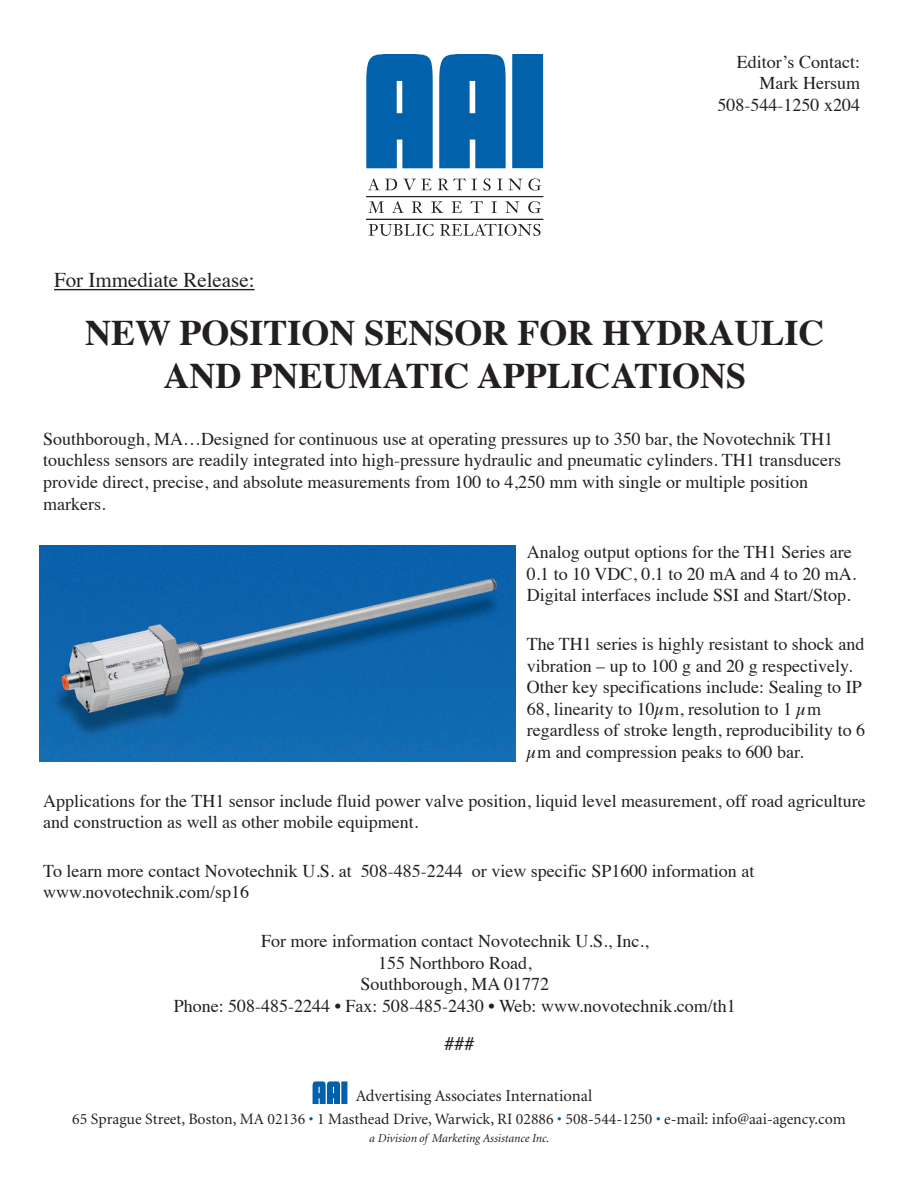
<style>
.page{position:relative;width:918px;height:1188px;background:#fff}
.page>*{position:absolute;margin:0;border:0;box-sizing:border-box;transform-origin:0 0}
.t1{font:700 36px/43.2px "Times";color:#231f20;text-align:center}
.t2{font:21px "Times";color:#231f20}
.t3{font:18px/21.6px "Times";color:#231f20}
.t4{font:18px "Helvetica";color:#231f20}
.t5{font:16.5px "Minion";color:#231f20}
.t6{font:15.75px "Minion";color:#231f20}
.t7{font:italic 12px "Minion";color:#231f20}
.s1{color:#0157a8}
</style>
<div class="page">
<hr style="left:54px;top:289px;width:201px;height:1px;background:#231f20">
<svg style="left:366px;top:54px;width:177px;height:114px;background:#1f73b4"></svg>
<svg style="left:368px;top:178px;width:29px;height:12px"></svg>
<svg style="left:403px;top:179px;width:29px;height:12px"></svg>
<svg style="left:438px;top:178px;width:39px;height:12px"></svg>
<svg style="left:483px;top:179px;width:8px;height:11px"></svg>
<svg style="left:497px;top:179px;width:25px;height:11px"></svg>
<svg style="left:528px;top:179px;width:13px;height:11px"></svg>
<svg style="left:368px;top:201px;width:16px;height:12px"></svg>
<svg style="left:392px;top:201px;width:12px;height:12px"></svg>
<svg style="left:412px;top:201px;width:11px;height:12px"></svg>
<svg style="left:431px;top:201px;width:13px;height:12px"></svg>
<svg style="left:452px;top:201px;width:10px;height:12px"></svg>
<svg style="left:470px;top:201px;width:13px;height:12px"></svg>
<svg style="left:491px;top:201px;width:6px;height:12px"></svg>
<svg style="left:505px;top:201px;width:14px;height:12px"></svg>
<svg style="left:528px;top:201px;width:13px;height:12px"></svg>
<svg style="left:369px;top:224px;width:65px;height:12px"></svg>
<svg style="left:440px;top:224px;width:100px;height:12px"></svg>
<hr style="left:366px;top:196px;width:177px;height:1px;background:#231f20">
<hr style="left:366px;top:219px;width:177px;height:1px;background:#231f20">
<svg style="left:312px;top:1081px;width:36px;height:23px"></svg>
<svg style="left:313px;top:1081px;width:34px;height:23px"></svg>
<img style="left:40px;top:545px;width:476px;height:217px">
<p class="t2" style="left:54px;top:272px;width:202px">For Immediate Release:</p>
<p class="t3" style="left:718px;top:52px;width:144px;text-align:right">Editor’s Contact:<br>Mark Hersum<br>508-544-1250 x204</p>
<h1 class="t1" style="left:85px;top:314px;width:741px">NEW POSITION SENSOR FOR HYDRAULIC<br>AND PNEUMATIC APPLICATIONS</h1>
<p class="t3" style="left:43px;top:429px;width:799px">Southborough, MA…Designed for continuous use at operating pressures up to 350 bar, the Novotechnik TH1 touchless sensors are readily integrated into high-pressure hydraulic and pneumatic cylinders. TH1 transducers provide direct, precise, and absolute measurements from 100 to 4,250 mm with single or multiple position markers.</p>
<p class="t3" style="left:527px;top:543px;width:331px">Analog output options for the TH1 Series are<br>0.1 to 10 VDC, 0.1 to 20 mA and 4 to 20 mA.<br>Digital interfaces include SSI and Start/Stop.</p>
<p class="t3" style="left:527px;top:635px;width:340px">The TH1 series is highly resistant to shock and vibration – up to 100 g and 20 g respectively.<br>Other key specifications include: Sealing to IP 68, linearity to 10µm, resolution to 1 µm regardless of stroke length, reproducibility to 6 µm and compression peaks to 600 bar.</p>
<p class="t3" style="left:43px;top:791px;width:824px">Applications for the TH1 sensor include fluid power valve position, liquid level measurement, off road agriculture and construction as well as other mobile equipment.</p>
<p class="t3" style="left:43px;top:861px;width:713px">To learn more contact Novotechnik U.S. at 508-485-2244 or view specific SP1600 information at www.novotechnik.com/sp16</p>
<p class="t3" style="left:174px;top:932px;width:564px;text-align:center">For more information contact Novotechnik U.S., Inc.,<br>155 Northboro Road,<br>Southborough, MA 01772<br>Phone: 508-485-2244 • Fax: 508-485-2430 • Web: www.novotechnik.com/th1</p>
<p class="t4" style="left:445px;top:1036px;width:32px">###</p>
<p class="t5" style="left:356px;top:1089px;width:238px">Advertising Associates International</p>
<p class="t6" style="left:72px;top:1113px;width:775px">65 Sprague Street, Boston, MA 02136 <span class="s1">•</span> 1 Masthead Drive, Warwick, RI 02886 <span class="s1">•</span> 508-544-1250 <span class="s1">•</span> e-mail: info@aai-agency.com</p>
<p class="t7" style="left:369px;top:1133px;width:182px">a Division of Marketing Assistance Inc.</p>
</div>
